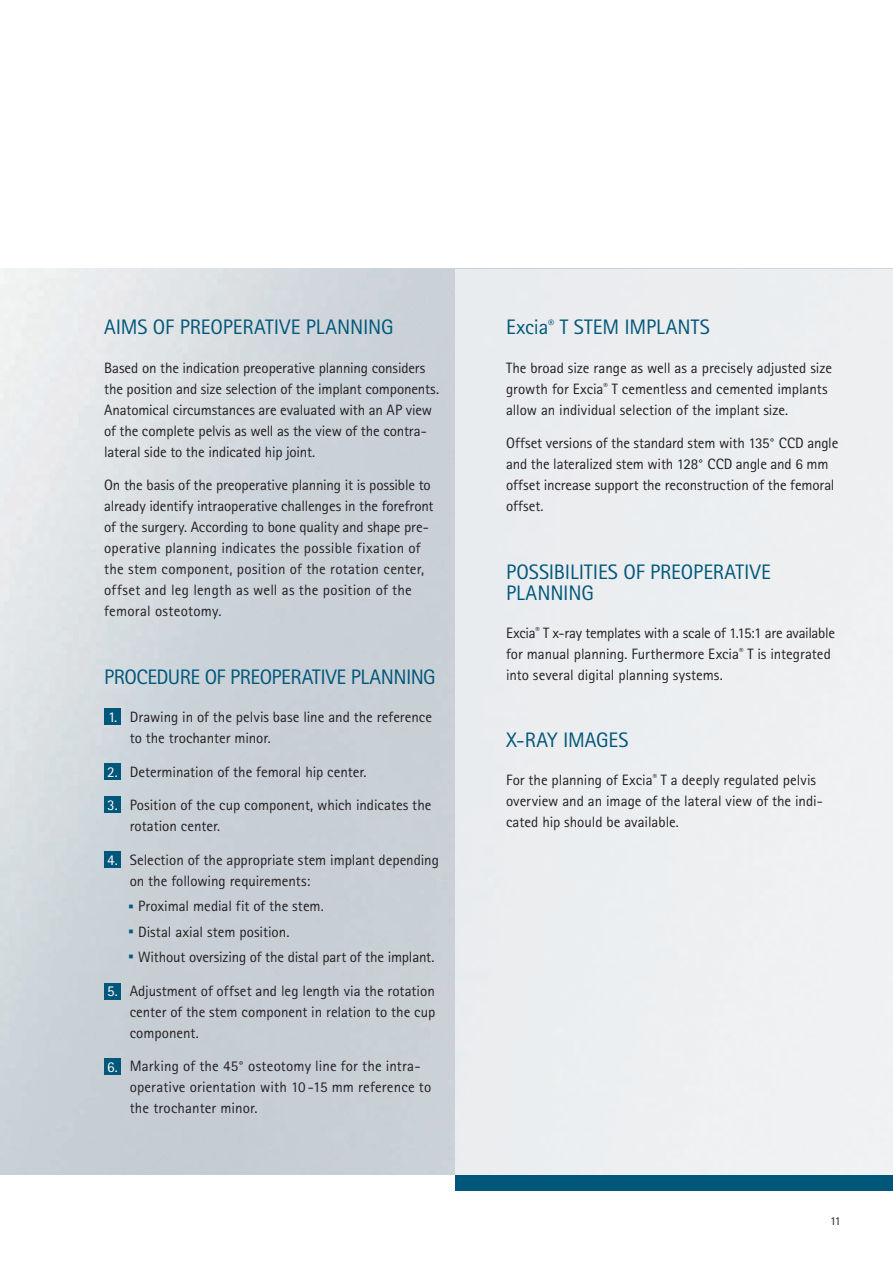
<style>
.page{position:relative;width:893px;height:1263px;background:#fff}
.page>*{position:absolute;margin:0;border:0;box-sizing:border-box;transform-origin:0 0}
.t1{font:21px/21px "Rotis Sans Serif Pro";letter-spacing:-.01em;color:#00577a}
.t2{font:15px/21px "Rotis Sans Serif Pro";letter-spacing:-.005em;color:#231f20}
.t3{font:15px "Rotis Sans Serif Pro";color:#fff}
.t4{font:12px "Rotis Sans Serif Pro";color:#231f20}
.s1{font-weight:800;font-size:30px;color:#00577a}
</style>
<div class="page">
<img style="left:1px;top:269px;width:454px;height:906px">
<div style="left:455px;top:269px;width:438px;height:906px;background:#eceef1"></div>
<div style="left:104px;top:708px;width:17px;height:17px;background:#00577a"></div>
<div style="left:104px;top:763px;width:17px;height:17px;background:#00577a"></div>
<div style="left:104px;top:796px;width:17px;height:17px;background:#00577a"></div>
<div style="left:104px;top:851px;width:17px;height:17px;background:#00577a"></div>
<div style="left:104px;top:983px;width:17px;height:16px;background:#00577a"></div>
<div style="left:104px;top:1058px;width:17px;height:17px;background:#00577a"></div>
<img style="left:0;top:269px;width:1px;height:906px">
<div style="left:455px;top:1175px;width:438px;height:16px;background:#00577a"></div>
<h1 class="t1" style="left:104px;top:317px;width:291px">AIMS OF PREOPERATIVE PLANNING</h1>
<p class="t2" style="left:104px;top:357px;width:336px">Based on the indication preoperative planning considers the position and size selection of the implant components.<br>Anatomical circumstances are evaluated with an AP view of the complete pelvis as well as the view of the contra&shy;lateral side to the indicated hip joint.</p>
<p class="t2" style="left:104px;top:475px;width:331px">On the basis of the preoperative planning it is possible to already identify intraoperative challenges in the forefront of the surgery. According to bone quality and shape pre&shy;operative planning indicates the possible fixation of the stem component, position of the rotation center, offset and leg length as well as the position of the femoral osteotomy.</p>
<h1 class="t1" style="left:104px;top:666px;width:333px">PROCEDURE OF PREOPERATIVE PLANNING</h1>
<p class="t2" style="left:130px;top:706px;width:304px">Drawing in of the pelvis base line and the reference to the trochanter minor.</p>
<p class="t2" style="left:130px;top:761px;width:238px">Determination of the femoral hip center.</p>
<p class="t2" style="left:130px;top:795px;width:303px">Position of the cup component, which indicates the rotation center.</p>
<p class="t2" style="left:130px;top:850px;width:311px">Selection of the appropriate stem implant depending on the following requirements:</p>
<p class="t2" style="left:128px;top:894px;width:308px;line-height:25.2px"><span class="s1">·</span> Proximal medial fit of the stem.<br><span class="s1">·</span> Distal axial stem position.<br><span class="s1">·</span> Without oversizing of the distal part of the implant.</p>
<p class="t2" style="left:130px;top:980px;width:307px;text-align:justify">Adjustment of offset and leg length via the rotation center of the stem component in relation to the cup component.</p>
<p class="t2" style="left:130px;top:1056px;width:303px">Marking of the 45° osteotomy line for the intra&shy;operative orientation with 10 -15 mm reference to the trochanter minor.</p>
<p class="t3" style="left:108px;top:708px;width:11px">1.</p>
<p class="t3" style="left:107px;top:763px;width:12px">2.</p>
<p class="t3" style="left:107px;top:796px;width:12px">3.</p>
<p class="t3" style="left:107px;top:851px;width:12px">4.</p>
<p class="t3" style="left:107px;top:982px;width:12px">5.</p>
<p class="t3" style="left:107px;top:1058px;width:12px">6.</p>
<h1 class="t1" style="left:506px;top:317px;width:205px">Excia<sup>®</sup> T STEM IMPLANTS</h1>
<p class="t2" style="left:506px;top:357px;width:328px">The broad size range as well as a precisely adjusted size growth for Excia<sup>®</sup> T cementless and cemented implants allow an individual selection of the implant size.</p>
<p class="t2" style="left:506px;top:433px;width:334px">Offset versions of the standard stem with 135° CCD angle and the lateralized stem with 128° CCD angle and 6 mm offset increase support the reconstruction of the femoral offset.</p>
<h1 class="t1" style="left:506px;top:561px;width:266px">POSSIBILITIES OF PREOPERATIVE<br>PLANNING</h1>
<p class="t2" style="left:506px;top:622px;width:330px">Excia<sup>®</sup> T x-ray templates with a scale of 1.15:1 are available for manual planning. Furthermore Excia<sup>®</sup> T is integrated into several digital planning systems.</p>
<h1 class="t1" style="left:506px;top:730px;width:124px">X-RAY IMAGES</h1>
<p class="t2" style="left:506px;top:770px;width:318px">For the planning of Excia<sup>®</sup> T a deeply regulated pelvis overview and an image of the lateral view of the indi&shy;cated hip should be available.</p>
<p class="t4" style="left:830px;top:1213px;width:12px">11</p>
</div>
